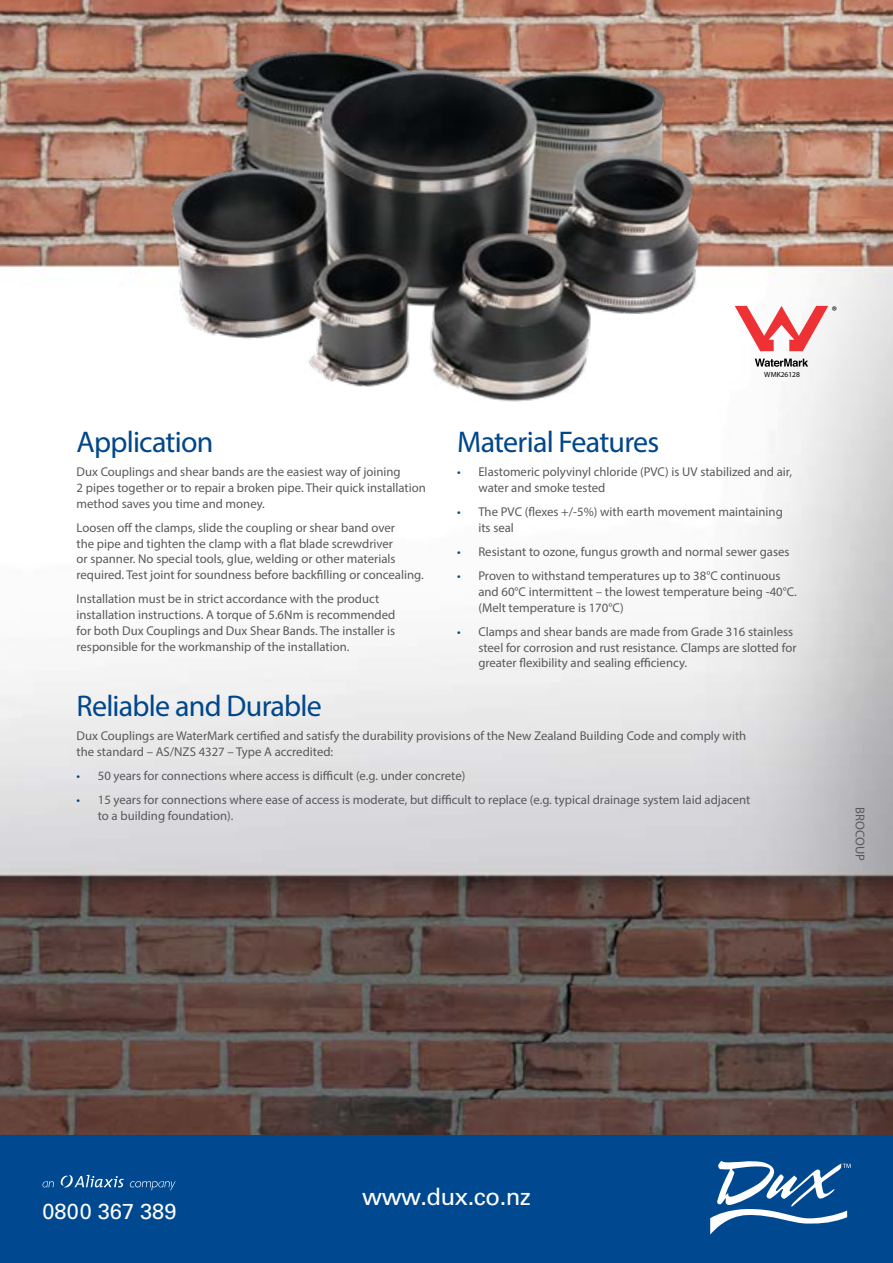
<style>
.page{position:relative;width:893px;height:1263px;background:#fff}
.page>*{position:absolute;margin:0;border:0;box-sizing:border-box;transform-origin:0 0}
.t1{font:30px "Myriad Pro";letter-spacing:-.025em;color:#00468a}
.t2{font:24px "Univers LT Std";letter-spacing:-.02em;color:#fff}
.t3{font:21.75px "Univers LT Std";color:#fff}
.t4{font:12.75px/15.8px "Myriad Pro";color:#58595b}
.t5{font:12.6px "Myriad Pro";color:#000}
.t6{font:7.5px "Myriad Pro";color:#000}
.s1{color:#00468a}
</style>
<div class="page">
<img style="left:0;top:0;width:893px;height:1135px">
<img style="left:97px;top:0;width:658px;height:444px">
<svg style="left:735px;top:306px;width:93px;height:45px"></svg>
<svg style="left:755px;top:359px;width:53px;height:8px"></svg>
<div style="left:0;top:1135px;width:893px;height:128px;background:#004990"></div>
<svg style="left:60px;top:1175px;width:64px;height:13px"></svg>
<svg style="left:130px;top:1181px;width:46px;height:9px"></svg>
<svg style="left:43px;top:1181px;width:11px;height:6px"></svg>
<svg style="left:710px;top:1161px;width:140px;height:73px"></svg>
<h1 class="t1" style="left:77px;top:423px;width:138px">Application</h1>
<p class="t4" style="left:77px;top:464px;width:351px">Dux Couplings and shear bands are the easiest way of joining<br>2 pipes together or to repair a broken pipe. Their quick installation method saves you time and money.</p>
<p class="t4" style="left:77px;top:519px;width:349px">Loosen off the clamps, slide the coupling or shear band over<br>the pipe and tighten the clamp with a flat blade screwdriver<br>or spanner. No special tools, glue, welding or other materials required. Test joint for soundness before backfilling or concealing.</p>
<p class="t4" style="left:77px;top:591px;width:320px">Installation must be in strict accordance with the product installation instructions. A torque of 5.6Nm is recommended for both Dux Couplings and Dux Shear Bands. The installer is responsible for the workmanship of the installation.</p>
<p class="t6" style="left:764px;top:369px;width:37px">WMK26128</p>
<h1 class="t1" style="left:457px;top:423px;width:204px">Material Features</h1>
<p class="t4" style="left:478px;top:464px;width:315px;text-indent:-21px"><span class="s1">•</span> Elastomeric polyvinyl chloride (PVC) is UV stabilized and air, water and smoke tested</p>
<p class="t4" style="left:478px;top:504px;width:306px;text-indent:-21px"><span class="s1">•</span> The PVC (flexes +/-5%) with earth movement maintaining its seal</p>
<p class="t4" style="left:457px;top:544px;width:334px"><span class="s1">•</span> Resistant to ozone, fungus growth and normal sewer gases</p>
<p class="t4" style="left:478px;top:568px;width:320px;text-indent:-21px"><span class="s1">•</span> Proven to withstand temperatures up to 38°C continuous and 60°C intermittent – the lowest temperature being -40°C. (Melt temperature is 170°C)</p>
<p class="t4" style="left:478px;top:624px;width:320px;text-indent:-21px"><span class="s1">•</span> Clamps and shear bands are made from Grade 316 stainless steel for corrosion and rust resistance. Clamps are slotted for greater flexibility and sealing efficiency.</p>
<h1 class="t1" style="left:77px;top:687px;width:247px">Reliable and Durable</h1>
<p class="t4" style="left:77px;top:727px;width:671px">Dux Couplings are WaterMark certified and satisfy the durability provisions of the New Zealand Building Code and comply with the standard – AS/NZS 4327 – Type A accredited:</p>
<p class="t4" style="left:77px;top:767px;width:390px"><span class="s1">•</span> 50 years for connections where access is difficult (e.g. under concrete)</p>
<p class="t4" style="left:98px;top:792px;width:654px;text-indent:-21px"><span class="s1">•</span> 15 years for connections where ease of access is moderate, but difficult to replace (e.g. typical drainage system laid adjacent to a building foundation).</p>
<p class="t5" style="left:832px;top:303px;width:7px">®</p>
<p class="t4" style="left:868px;top:807px;width:55px;rotate:90deg">BROCOUP</p>
<h3 class="t3" style="left:43px;top:1198px;width:135px">0800 367 389</h3>
<h2 class="t2" style="left:362px;top:1183px;width:170px">www.dux.co.nz</h2>
</div>
